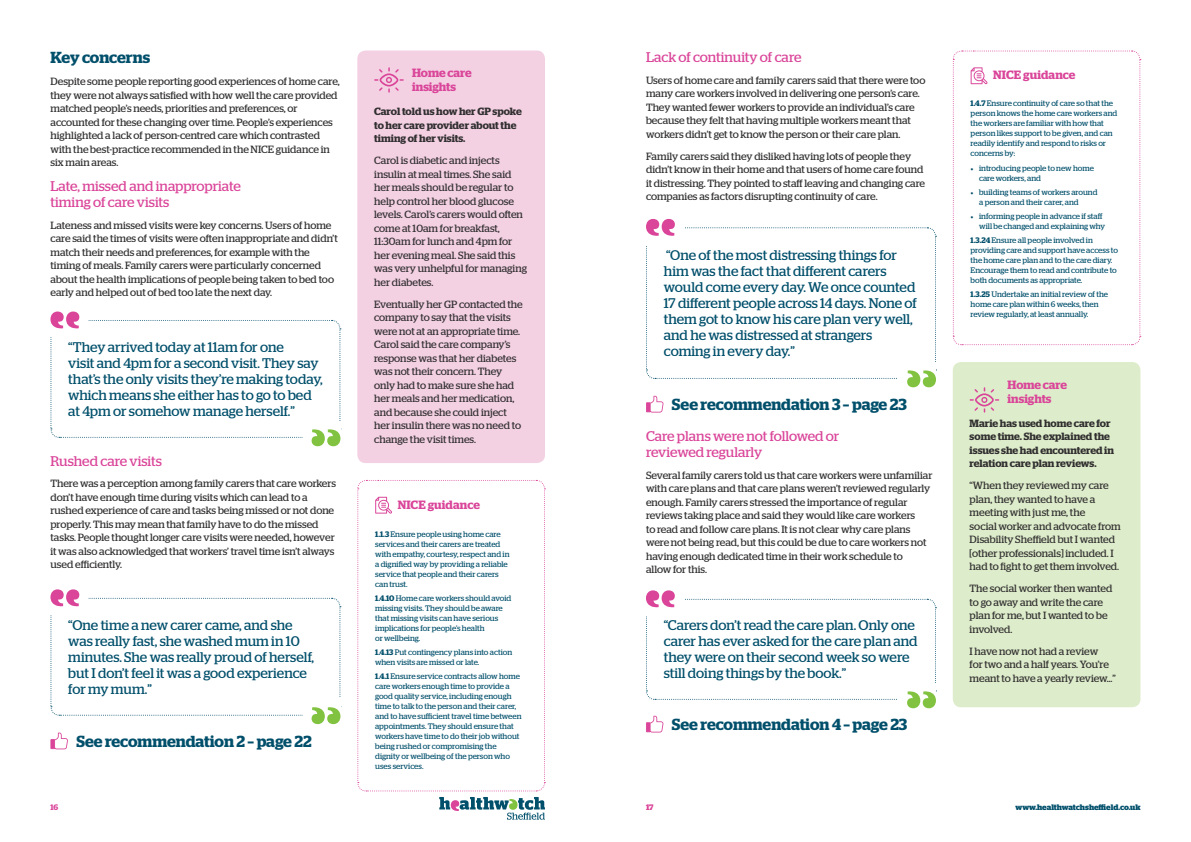
<style>
.page{position:relative;width:1191px;height:842px;background:#fff}
.page>*{position:absolute;margin:0;border:0;box-sizing:border-box;transform-origin:0 0}
.t1{font:600 16px "Stag";letter-spacing:-.005em;color:#004f6b}
.t2{font:14px/16px "Stag";letter-spacing:-.005em;color:#004f6b}
.t3{font:14px/16px "Stag";letter-spacing:-.005em;color:#da4599}
.t4{font:600 12px/14px "Stag";color:#da4599}
.t5{font:10.5px/13.5px "Stag";letter-spacing:-.005em;color:#312f30}
.t6{font:600 10.5px/13.5px "Stag";letter-spacing:-.005em;color:#312f30}
.t7{font:8px/10px "Stag";letter-spacing:-.005em;color:#004f6b}
.t8{font:700 8px "Stag";letter-spacing:-.005em;color:#004f6b}
.t9{font:600 8px "Stag";color:#da4599}
.t10{font:700 8px "Stag";color:#da4599}
.s1{font-weight:600}
.s2{font-family:"Minion Pro"}
</style>
<div class="page">
<svg style="left:646px;top:219px;width:290px;height:168px"></svg>
<svg style="left:952px;top:50px;width:189px;height:296px"></svg>
<svg style="left:646px;top:590px;width:290px;height:118px"></svg>
<div style="left:952px;top:362px;width:188px;height:345px;background:#ddecca;border-radius:8px"></div>
<svg style="left:969px;top:387px;width:30px;height:26px"></svg>
<svg style="left:646px;top:715px;width:17px;height:17px"></svg>
<svg style="left:646px;top:395px;width:17px;height:18px"></svg>
<div style="left:357px;top:51px;width:188px;height:412px;background:#f3d0e2;border-radius:8px"></div>
<svg style="left:374px;top:67px;width:30px;height:26px"></svg>
<svg style="left:50px;top:311px;width:291px;height:135px"></svg>
<svg style="left:357px;top:479px;width:188px;height:341px"></svg>
<svg style="left:50px;top:589px;width:291px;height:135px"></svg>
<svg style="left:50px;top:732px;width:18px;height:17px"></svg>
<p class="t1" style="left:51px;top:48px;width:101px">Key concerns</p>
<p class="t5" style="left:51px;top:75px;width:291px">Despite some people reporting good experiences of home care, they were not always satisfied with how well the care provided matched people’s needs, priorities and preferences, or accounted for these changing over time. People’s experiences highlighted a lack of person-centred care which contrasted with the best-practice recommended in the NICE guidance in six main areas.</p>
<p class="t3" style="left:51px;top:178px;width:192px">Late, missed and inappropriate timing of care visits</p>
<p class="t5" style="left:51px;top:218px;width:289px">Lateness and missed visits were key concerns. Users of home care said the times of visits were often inappropriate and didn’t match their needs and preferences, for example with the timing of meals. Family carers were particularly concerned about the health implications of people being taken to bed too early and helped out of bed too late the next day.</p>
<p class="t2" style="left:68px;top:339px;width:256px">“They arrived today at 11am for one<br>visit and 4pm for a second visit. They say that’s the only visits they’re making today, which means she either has to go to bed at 4pm or somehow manage herself.”</p>
<p class="t3" style="left:50px;top:452px;width:113px">Rushed care visits</p>
<p class="t5" style="left:50px;top:477px;width:287px">There was a perception among family carers that care workers don’t have enough time during visits which can lead to a rushed experience of care and tasks being missed or not done properly. This may mean that family have to do the missed tasks. People thought longer care visits were needed, however it was also acknowledged that workers’ travel time isn’t always used efficiently.</p>
<p class="t2" style="left:68px;top:617px;width:247px">“One time a new carer came, and she was really fast, she washed mum in 10 minutes. She was really proud of herself, but I don’t feel it was a good experience for my mum.”</p>
<p class="t1" style="left:76px;top:731px;width:237px">See recommendation 2 – page 22</p>
<p class="t4" style="left:412px;top:66px;width:61px">Home care insights</p>
<p class="t6" style="left:374px;top:105px;width:149px">Carol told us how her GP spoke to her care provider about the timing of her visits.</p>
<p class="t5" style="left:374px;top:154px;width:154px">Carol is diabetic and injects insulin at meal times. She said her meals should be regular to help control her blood glucose levels. Carol’s carers would often come at 10am for breakfast,<br>11:30am for lunch and 4pm for her evening meal. She said this was very unhelpful for managing her diabetes.</p>
<p class="t5" style="left:374px;top:297px;width:150px">Eventually her GP contacted the company to say that the visits were not at an appropriate time.<br>Carol said the care company’s response was that her diabetes was not their concern. They only had to make sure she had her meals and her medication, and because she could inject her insulin there was no need to change the visit times.</p>
<p class="t4" style="left:398px;top:498px;width:84px">NICE guidance</p>
<p class="t7" style="left:375px;top:529px;width:136px"><span class="s1">1.1.3</span> Ensure people using home care services and their carers are treated with empathy, courtesy, respect and in a dignified way by providing a reliable service that people and their carers can trust.</p>
<p class="t7" style="left:375px;top:593px;width:138px"><span class="s1">1.4.10</span> Home care workers should avoid missing visits. They should be aware that missing visits can have serious implications for people’s health<br>or wellbeing.</p>
<p class="t7" style="left:375px;top:647px;width:138px"><span class="s1">1.4.13</span> Put contingency plans into action when visits are missed or late.</p>
<p class="t7" style="left:375px;top:671px;width:148px"><span class="s1">1.4.1</span> Ensure service contracts allow home care workers enough time to provide a good quality service, including enough time to talk to the person and their carer, and to have sufficient travel time between appointments. They should ensure that workers have time to do their job without being rushed or compromising the dignity or wellbeing of the person who uses services.</p>
<p class="t3" style="left:646px;top:49px;width:157px">Lack of continuity of care</p>
<p class="t5" style="left:646px;top:73px;width:281px">Users of home care and family carers said that there were too many care workers involved in delivering one person’s care.<br>They wanted fewer workers to provide an individual’s care because they felt that having multiple workers meant that workers didn’t get to know the person or their care plan.</p>
<p class="t5" style="left:646px;top:149px;width:280px">Family carers said they disliked having lots of people they didn’t know in their home and that users of home care found it distressing. They pointed to staff leaving and changing care companies as factors disrupting continuity of care.</p>
<p class="t2" style="left:664px;top:247px;width:255px">“One of the most distressing things for him was the fact that different carers would come every day. We once counted 17 different people across 14 days. None of them got to know his care plan very well, and he was distressed at strangers coming in every day.”</p>
<p class="t1" style="left:672px;top:395px;width:236px">See recommendation 3 – page 23</p>
<p class="t3" style="left:646px;top:428px;width:195px">Care plans were not followed or reviewed regularly</p>
<p class="t5" style="left:646px;top:468px;width:288px">Several family carers told us that care workers were unfamiliar with care plans and that care plans weren’t reviewed regularly enough. Family carers stressed the importance of regular reviews taking place and said they would like care workers<br>to read and follow care plans. It is not clear why care plans were not being read, but this could be due to care workers not having enough dedicated time in their work schedule to<br>allow for this.</p>
<p class="t2" style="left:664px;top:617px;width:255px">“Carers don’t read the care plan. Only one carer has ever asked for the care plan and they were on their second week so were still doing things by the book.”</p>
<p class="t1" style="left:672px;top:715px;width:237px">See recommendation 4 – page 23</p>
<p class="t4" style="left:993px;top:68px;width:84px">NICE guidance</p>
<p class="t7" style="left:970px;top:98px;width:148px"><span class="s1">1.4.7</span> Ensure continuity of care so that the person knows the home care workers and the workers are familiar with how that person likes support to be given, and can readily identify and respond to risks or concerns by:</p>
<p class="t7" style="left:979px;top:163px;width:116px;text-indent:-9px"><span class="s2">•</span> introducing people to new home care workers, and</p>
<p class="t7" style="left:979px;top:187px;width:120px;text-indent:-9px"><span class="s2">•</span> building teams of workers around a person and their carer, and</p>
<p class="t7" style="left:979px;top:211px;width:128px;text-indent:-9px"><span class="s2">•</span> informing people in advance if staff will be changed and explaining why</p>
<p class="t7" style="left:970px;top:235px;width:149px"><span class="s1">1.3.24</span> Ensure all people involved in providing care and support have access to the home care plan and to the care diary.<br>Encourage them to read and contribute to both documents as appropriate.</p>
<p class="t7" style="left:970px;top:290px;width:139px"><span class="s1">1.3.25</span> Undertake an initial review of the home care plan within 6 weeks, then review regularly, at least annually.</p>
<p class="t4" style="left:1007px;top:377px;width:61px">Home care insights</p>
<p class="t6" style="left:969px;top:416px;width:146px">Marie has used home care for some time. She explained the issues she had encountered in relation care plan reviews.</p>
<p class="t5" style="left:969px;top:479px;width:152px">“When they reviewed my care plan, they wanted to have a meeting with just me, the<br>social worker and advocate from<br>Disability Sheffield but I wanted [other professionals] included. I had to fight to get them involved.</p>
<p class="t5" style="left:969px;top:582px;width:144px">The social worker then wanted to go away and write the care plan for me, but I wanted to be involved.</p>
<p class="t5" style="left:969px;top:644px;width:148px">I have now not had a review<br>for two and a half years. You’re meant to have a yearly review…”</p>
<p class="t9" style="left:50px;top:803px;width:9px">16</p>
<p class="t10" style="left:646px;top:803px;width:9px">17</p>
<p class="t8" style="left:1015px;top:803px;width:126px">www.healthwatchsheffield.co.uk</p>
</div>
